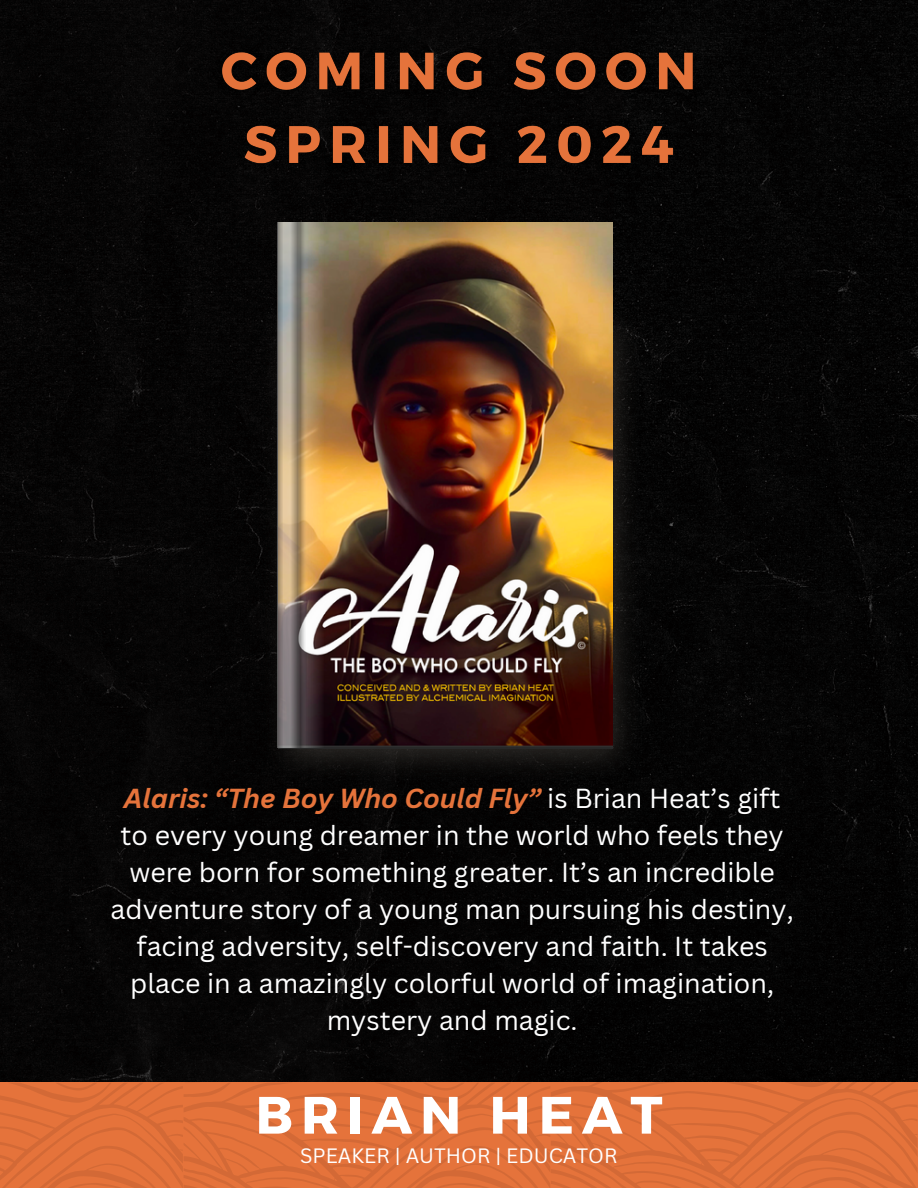
<style>
.page{position:relative;width:918px;height:1188px;background:#fff}
.page>*{position:absolute;margin:0;border:0;box-sizing:border-box;transform-origin:0 0}
.t1{font:700 52.5px "Montserrat";letter-spacing:.15em;color:#fff}
.t2{font:26.85px/37.2px "Canva Sans";color:#fff;text-align:center}
.t3{font:20.25px "Canva Sans";color:#fff}
.s1{font-weight:700;font-style:italic;color:#e5733b}
</style>
<div class="page">
<div style="left:0;top:0;width:918px;height:1067px;background:#050404"></div>
<svg style="left:598px;top:1067px;width:320px;height:121px;background:#cc6634"></svg>
<svg style="left:742px;top:1067px;width:104px;height:20px;background:#391d10"></svg>
<svg style="left:0;top:1067px;width:598px;height:121px;background:#c56333"></svg>
<img style="left:209px;top:37px;width:500px;height:143px">
<img style="left:263px;top:301px;width:378px;height:481px">
<img style="left:328px;top:223px;width:284px;height:525px">
<img style="left:277px;top:223px;width:51px;height:525px">
<p class="t2" style="left:111px;top:779px;width:685px"><span class="s1">Alaris: “The Boy Who Could Fly”</span> is Brian Heat’s gift to every young dreamer in the world who feels they were born for something greater. It’s an incredible adventure story of a young man pursuing his destiny, facing adversity, self-discovery and faith. It takes place in a amazingly colorful world of imagination, mystery and magic.</p>
<p class="t1" style="left:255px;top:1081px;width:409px">BRIAN HEAT</p>
<p class="t3" style="left:300px;top:1142px;width:319px">SPEAKER | AUTHOR | EDUCATOR</p>
</div>
